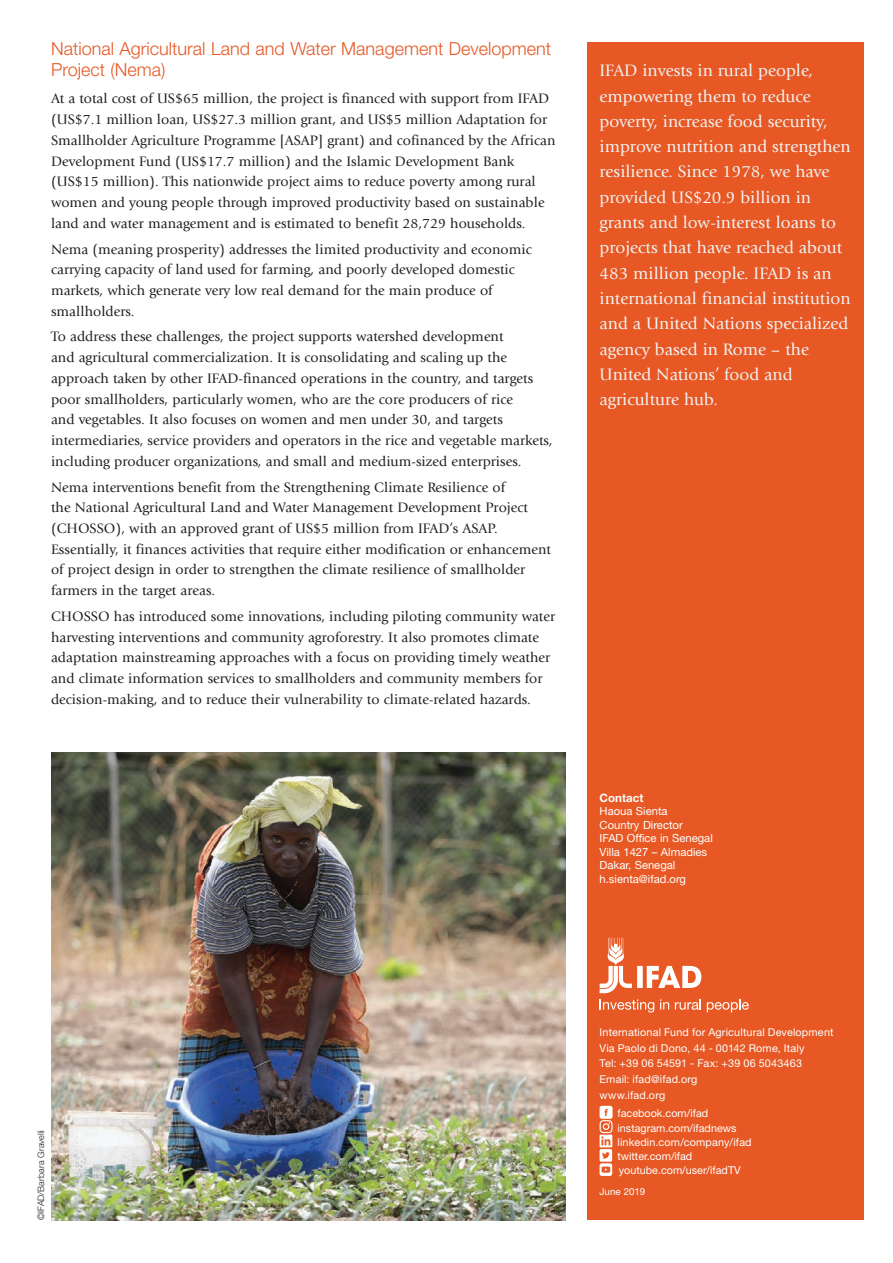
<style>
.page{position:relative;width:893px;height:1263px;background:#fff}
.page>*{position:absolute;margin:0;border:0;box-sizing:border-box;transform-origin:0 0}
.projects{font:300 18px/21px "Helvetica Neue LT Std";color:#e75824}
.text{font:17.25px/25.3px "Giovanni Std";color:#f1f2f2}
.text-2{font:14.25px/20.7px "Giovanni Std";color:#231f20}
.t1{font:700 11.55px "Helvetica Neue LT Std";color:#fff}
.contacts{font:11.25px "Helvetica Neue LT Std";color:#fff}
.address{font:10.8px "Helvetica Neue LT Std";letter-spacing:.015em;color:#fff}
.address-2{font:9.75px "Helvetica Neue LT Std";color:#fff}
.Normale{font:300 9px "Helvetica Neue LT Std";color:#231f20}
</style>
<div class="page">
<div style="left:587px;top:43px;width:276px;height:1177px;background:#e75824"></div>
<svg style="left:600px;top:1106px;width:13px;height:70px"></svg>
<svg style="left:600px;top:999px;width:54px;height:13px"></svg>
<svg style="left:660px;top:999px;width:9px;height:10px"></svg>
<svg style="left:675px;top:999px;width:26px;height:11px"></svg>
<svg style="left:707px;top:999px;width:42px;height:13px"></svg>
<svg style="left:600px;top:938px;width:101px;height:55px"></svg>
<img style="left:51px;top:753px;width:515px;height:467px">
<p class="projects" style="left:51px;top:38px;width:502px">National Agricultural Land and Water Management Development<br>Project (Nema)</p>
<p class="text-2" style="left:51px;top:89px;width:506px">At a total cost of US$65 million, the project is financed with support from IFAD (US$7.1 million loan, US$27.3 million grant, and US$5 million Adaptation for Smallholder Agriculture Programme [ASAP] grant) and cofinanced by the African Development Fund (US$17.7 million) and the Islamic Development Bank (US$15 million). This nationwide project aims to reduce poverty among rural women and young people through improved productivity based on sustainable land and water management and is estimated to benefit 28,729 households.</p>
<p class="text-2" style="left:51px;top:239px;width:482px">Nema (meaning prosperity) addresses the limited productivity and economic carrying capacity of land used for farming, and poorly developed domestic markets, which generate very low real demand for the main produce of smallholders.</p>
<p class="text-2" style="left:51px;top:327px;width:503px">To address these challenges, the project supports watershed development<br>and agricultural commercialization. It is consolidating and scaling up the approach taken by other IFAD-financed operations in the country, and targets poor smallholders, particularly women, who are the core producers of rice<br>and vegetables. It also focuses on women and men under 30, and targets intermediaries, service providers and operators in the rice and vegetable markets, including producer organizations, and small and medium-sized enterprises.</p>
<p class="text-2" style="left:51px;top:477px;width:501px">Nema interventions benefit from the Strengthening Climate Resilience of<br>the National Agricultural Land and Water Management Development Project (CHOSSO), with an approved grant of US$5 million from IFAD’s ASAP.<br>Essentially, it finances activities that require either modification or enhancement of project design in order to strengthen the climate resilience of smallholder farmers in the target areas.</p>
<p class="text-2" style="left:51px;top:606px;width:506px">CHOSSO has introduced some innovations, including piloting community water harvesting interventions and community agroforestry. It also promotes climate adaptation mainstreaming approaches with a focus on providing timely weather and climate information services to smallholders and community members for decision-making, and to reduce their vulnerability to climate-related hazards.</p>
<p class="text" style="left:600px;top:58px;width:253px">IFAD invests in rural people, empowering them to reduce poverty, increase food security, improve nutrition and strengthen resilience. Since 1978, we have provided US$20.9 billion in grants and low-interest loans to projects that have reached about<br>483 million people. IFAD is an international financial institution and a United Nations specialized agency based in Rome – the<br>United Nations’ food and agriculture hub.</p>
<p class="t1" style="left:600px;top:790px;width:45px">Contact</p>
<p class="contacts" style="left:600px;top:804px;width:70px">Haoua Sienta</p>
<p class="contacts" style="left:600px;top:818px;width:85px">Country Director</p>
<p class="contacts" style="left:600px;top:831px;width:115px">IFAD Office in Senegal</p>
<p class="contacts" style="left:600px;top:845px;width:109px">Villa 1427 – Almadies</p>
<p class="contacts" style="left:600px;top:858px;width:77px">Dakar, Senegal</p>
<p class="contacts" style="left:600px;top:872px;width:88px">h.sienta@ifad.org</p>
<p class="Normale" style="left:36px;top:1220px;width:92px;rotate:-90deg">©IFAD/Barbara Gravelli</p>
<p class="address" style="left:600px;top:1025px;width:235px">International Fund for Agricultural Development</p>
<p class="address" style="left:600px;top:1041px;width:206px">Via Paolo di Dono, 44 - 00142 Rome, Italy</p>
<p class="address" style="left:600px;top:1057px;width:204px">Tel: +39 06 54591 - Fax: +39 06 5043463</p>
<p class="address" style="left:600px;top:1073px;width:99px">Email: ifad@ifad.org</p>
<p class="address" style="left:600px;top:1088px;width:67px">www.ifad.org</p>
<p class="address" style="left:618px;top:1107px;width:92px">facebook.com/ifad</p>
<p class="address" style="left:618px;top:1121px;width:120px">instagram.com/ifadnews</p>
<p class="address" style="left:618px;top:1135px;width:136px">linkedin.com/company/ifad</p>
<p class="address" style="left:618px;top:1150px;width:76px">twitter.com/ifad</p>
<p class="address" style="left:619px;top:1164px;width:124px">youtube.com/user/ifadTV</p>
<p class="address-2" style="left:600px;top:1186px;width:47px">June 2019</p>
</div>
